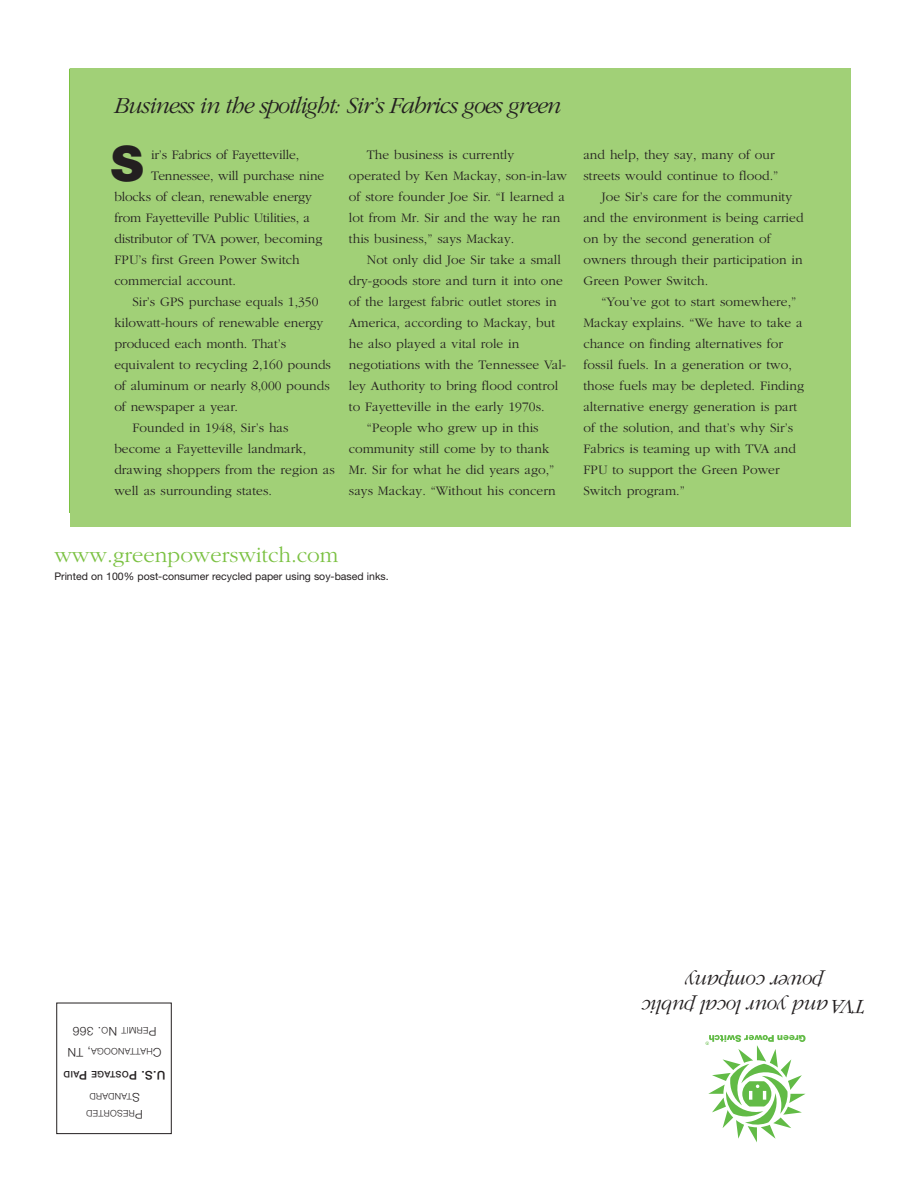
<style>
.page{position:relative;width:918px;height:1188px;background:#fff}
.page>*{position:absolute;margin:0;border:0;box-sizing:border-box;transform-origin:0 0}
.t1{font:900 49.05px "Helvetica Neue";color:#231f20}
.t2{font:italic 300 24px "Garamond";letter-spacing:-.045em;color:#231f20}
.t3{font:300 22.5px "Garamond";color:#7bc142}
.t4{font:italic 300 21px/25.2px "Garamond";letter-spacing:-.02em;color:#231f20;text-align:center}
.t5{font:300 13.5px/21px "Garamond";letter-spacing:.005em;color:#231f20}
.t6{font:300 12px "Helvetica Neue";color:#231f20}
.t7{font:500 12px "Helvetica Neue";color:#231f20}
.t8{font:10.5px "Helvetica Neue";color:#231f20}
.t9{font:300 9px "Helvetica Neue";letter-spacing:.035em;color:#231f20}
.t10{font:500 9px "Helvetica Neue";letter-spacing:.035em;color:#231f20}
</style>
<div class="page">
<div style="left:70px;top:68px;width:780px;height:458px;background:#a1d077"></div>
<svg style="left:706px;top:1035px;width:100px;height:107px"></svg>
<div style="left:56px;top:1003px;width:116px;height:131px;border:1px solid #231f20"></div>
<h2 class="t2" style="left:114px;top:97px;width:449px">Business in the spotlight: Sir’s Fabrics goes green</h2>
<h1 class="t1" style="left:111px;top:146px;width:34px">S</h1>
<p class="t5" style="left:151px;top:145px;width:150px">ir’s Fabrics of Fayetteville,</p>
<p class="t5" style="left:151px;top:166px;width:175px">Tennessee, will purchase nine</p>
<p class="t5" style="left:114px;top:187px;width:199px">blocks of clean, renewable energy</p>
<p class="t5" style="left:114px;top:208px;width:197px">from Fayetteville Public Utilities, a</p>
<p class="t5" style="left:114px;top:229px;width:210px">distributor of TVA power, becoming</p>
<p class="t5" style="left:114px;top:250px;width:187px">FPU’s first Green Power Switch</p>
<p class="t5" style="left:114px;top:271px;width:123px">commercial account.</p>
<p class="t5" style="left:132px;top:292px;width:188px">Sir’s GPS purchase equals 1,350</p>
<p class="t5" style="left:114px;top:313px;width:210px">kilowatt-hours of renewable energy</p>
<p class="t5" style="left:114px;top:334px;width:173px">produced each month. That’s</p>
<p class="t5" style="left:114px;top:355px;width:218px">equivalent to recycling 2,160 pounds</p>
<p class="t5" style="left:114px;top:376px;width:217px">of aluminum or nearly 8,000 pounds</p>
<p class="t5" style="left:114px;top:397px;width:125px">of newspaper a year.</p>
<p class="t5" style="left:132px;top:418px;width:158px">Founded in 1948, Sir’s has</p>
<p class="t5" style="left:114px;top:439px;width:194px">become a Fayetteville landmark,</p>
<p class="t5" style="left:114px;top:460px;width:222px">drawing shoppers from the region as</p>
<p class="t5" style="left:114px;top:481px;width:159px">well as surrounding states.</p>
<p class="t5" style="left:349px;top:145px;width:220px;text-indent:18px">The business is currently operated by Ken Mackay, son-in-law of store founder Joe Sir. “I learned a lot from Mr. Sir and the way he ran this business,” says Mackay.</p>
<p class="t5" style="left:367px;top:250px;width:196px">Not only did Joe Sir take a small</p>
<p class="t5" style="left:349px;top:271px;width:216px">dry-goods store and turn it into one</p>
<p class="t5" style="left:349px;top:292px;width:209px">of the largest fabric outlet stores in</p>
<p class="t5" style="left:349px;top:313px;width:208px">America, according to Mackay, but</p>
<p class="t5" style="left:349px;top:334px;width:172px">he also played a vital role in</p>
<p class="t5" style="left:349px;top:355px;width:219px">negotiations with the Tennessee Val-</p>
<p class="t5" style="left:349px;top:376px;width:211px">ley Authority to bring flood control</p>
<p class="t5" style="left:349px;top:397px;width:197px">to Fayetteville in the early 1970s.</p>
<p class="t5" style="left:367px;top:418px;width:173px">“People who grew up in this</p>
<p class="t5" style="left:349px;top:439px;width:202px">community still come by to thank</p>
<p class="t5" style="left:349px;top:460px;width:207px">Mr. Sir for what he did years ago,”</p>
<p class="t5" style="left:349px;top:481px;width:208px">says Mackay. “Without his concern</p>
<p class="t5" style="left:583px;top:145px;width:193px">and help, they say, many of our</p>
<p class="t5" style="left:583px;top:166px;width:196px">streets would continue to flood.”</p>
<p class="t5" style="left:601px;top:187px;width:192px">Joe Sir’s care for the community</p>
<p class="t5" style="left:583px;top:208px;width:222px">and the environment is being carried</p>
<p class="t5" style="left:583px;top:229px;width:189px">on by the second generation of</p>
<p class="t5" style="left:583px;top:250px;width:221px">owners through their participation in</p>
<p class="t5" style="left:583px;top:271px;width:126px">Green Power Switch.</p>
<p class="t5" style="left:601px;top:292px;width:196px">“You’ve got to start somewhere,”</p>
<p class="t5" style="left:583px;top:313px;width:221px">Mackay explains. “We have to take a</p>
<p class="t5" style="left:583px;top:334px;width:201px">chance on finding alternatives for</p>
<p class="t5" style="left:583px;top:355px;width:210px">fossil fuels. In a generation or two,</p>
<p class="t5" style="left:583px;top:376px;width:222px">those fuels may be depleted. Finding</p>
<p class="t5" style="left:583px;top:397px;width:215px">alternative energy generation is part</p>
<p class="t5" style="left:583px;top:418px;width:211px">of the solution, and that’s why Sir’s</p>
<p class="t5" style="left:583px;top:439px;width:214px">Fabrics is teaming up with TVA and</p>
<p class="t5" style="left:583px;top:460px;width:198px">FPU to support the Green Power</p>
<p class="t5" style="left:583px;top:481px;width:103px">Switch program.”</p>
<h3 class="t3" style="left:54px;top:546px;width:285px">www.greenpowerswitch.com</h3>
<p class="t8" style="left:54px;top:573px;width:336px">Printed on 100% post-consumer recycled paper using soy-based inks.</p>
<p class="t6" style="left:101px;top:1036px;width:30px;rotate:-180deg">. 366</p>
<p class="t9" style="left:108px;top:1034px;width:8px;rotate:-180deg">O</p>
<p class="t6" style="left:117px;top:1036px;width:10px;rotate:-180deg">N</p>
<p class="t9" style="left:149px;top:1034px;width:29px;rotate:-180deg">ERMIT</p>
<p class="t6" style="left:156px;top:1036px;width:9px;rotate:-180deg">P</p>
<p class="t6" style="left:91px;top:1057px;width:25px;rotate:-180deg">, TN</p>
<p class="t9" style="left:153px;top:1055px;width:63px;rotate:-180deg">HATTANOOGA</p>
<p class="t6" style="left:162px;top:1057px;width:10px;rotate:-180deg">C</p>
<p class="t10" style="left:79px;top:1077px;width:17px;rotate:-180deg">AID</p>
<p class="t7" style="left:87px;top:1079px;width:10px;rotate:-180deg">P</p>
<p class="t10" style="left:129px;top:1077px;width:39px;rotate:-180deg">OSTAGE</p>
<p class="t7" style="left:166px;top:1079px;width:38px;rotate:-180deg">U.S. P</p>
<p class="t9" style="left:132px;top:1100px;width:44px;rotate:-180deg">TANDARD</p>
<p class="t6" style="left:140px;top:1102px;width:9px;rotate:-180deg">S</p>
<p class="t9" style="left:135px;top:1116px;width:50px;rotate:-180deg">RESORTED</p>
<p class="t6" style="left:143px;top:1118px;width:9px;rotate:-180deg">P</p>
<h3 class="t4" style="left:866px;top:1017px;width:226px;rotate:-180deg">TVA and your local public power company</h3>
</div>
